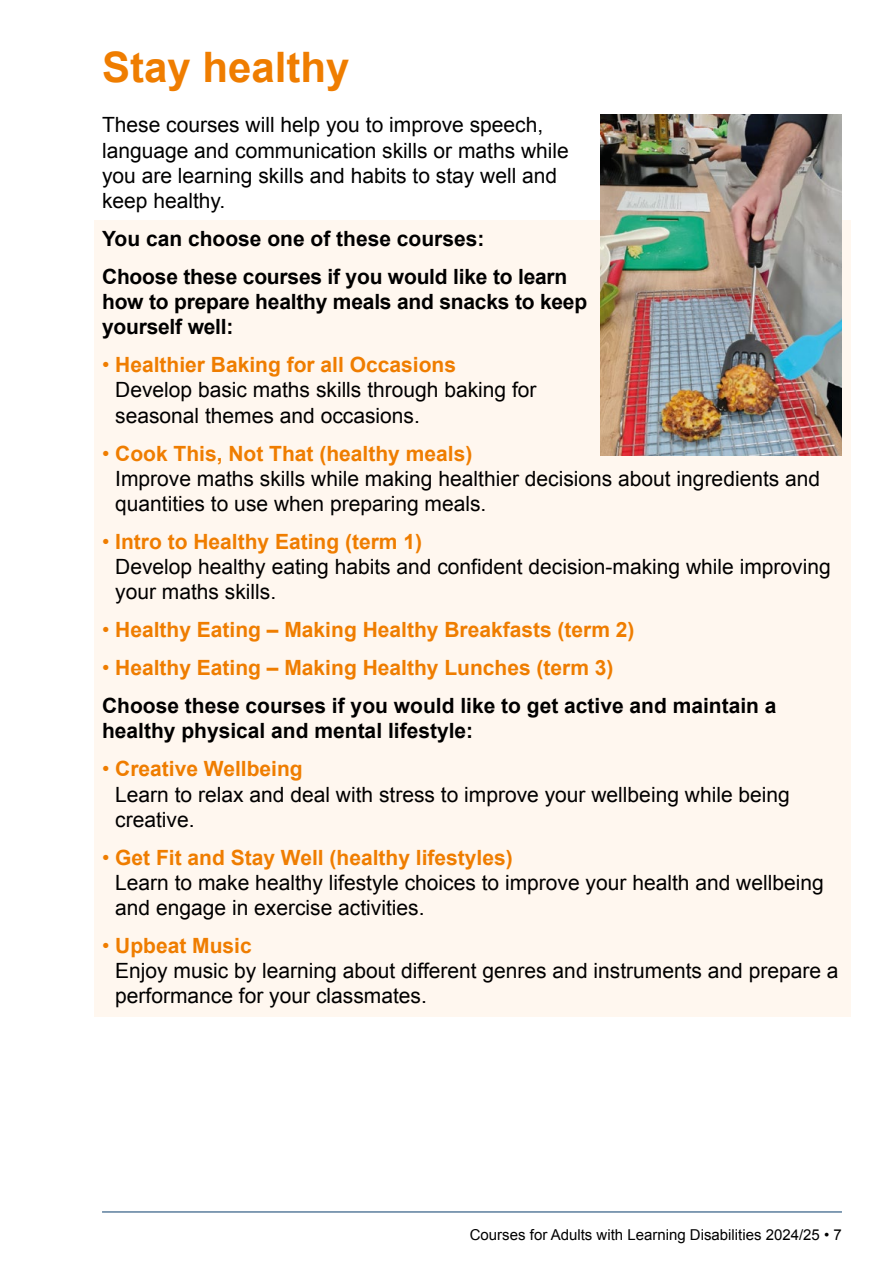
<style>
.page{position:relative;width:893px;height:1263px;background:#fff}
.page>*{position:absolute;margin:0;border:0;box-sizing:border-box;transform-origin:0 0}
.t1{font:700 42px "Arial";color:#ef7d00}
.t2{font:21px/25.2px "Arial";color:#000}
.t3{font:700 21px/38px "Arial";color:#000}
.t4{font:700 21px "Arial";color:#ef7d00}
.t5{font:15px "Arial";color:#000}
.s1{color:#ef7d00}
.s2{font-weight:700;color:#ef7d00}
.s3{font-weight:400}
.s4{font-weight:400;color:#ef7d00}
</style>
<div class="page">
<hr style="left:102px;top:1211px;width:740px;height:1px;background:#093c6b">
<div style="left:94px;top:220px;width:756px;height:39px;background:#fff7ef"></div>
<div style="left:94px;top:258px;width:756px;height:89px;background:#fff7ef"></div>
<div style="left:94px;top:346px;width:756px;height:90px;background:#fff7ef"></div>
<div style="left:94px;top:435px;width:756px;height:89px;background:#fff7ef"></div>
<div style="left:94px;top:523px;width:756px;height:89px;background:#fff7ef"></div>
<div style="left:94px;top:611px;width:756px;height:39px;background:#fff7ef"></div>
<div style="left:94px;top:649px;width:756px;height:39px;background:#fff7ef"></div>
<div style="left:94px;top:687px;width:756px;height:64px;background:#fff7ef"></div>
<div style="left:94px;top:750px;width:756px;height:90px;background:#fff7ef"></div>
<div style="left:94px;top:839px;width:756px;height:89px;background:#fff7ef"></div>
<div style="left:94px;top:927px;width:756px;height:89px;background:#fff7ef"></div>
<img style="left:600px;top:115px;width:242px;height:340px">
<h1 class="t1" style="left:102px;top:39px;width:249px">Stay healthy</h1>
<p class="t2" style="left:102px;top:113px;width:468px">These courses will help you to improve speech, language and communication skills or maths while you are learning skills and habits to stay well and keep healthy.</p>
<p class="t3" style="left:102px;top:220px;width:467px">You can choose one of these courses:<br>Choose these courses if you would like to learn</p>
<p class="t3" style="left:102px;top:290px;width:487px;line-height:25.2px">how to prepare healthy meals and snacks to keep yourself well:</p>
<p class="t2" style="left:115px;top:352px;width:423px;text-indent:-13px"><span class="s1">•</span> <span class="s2">Healthier Baking for all Occasions<br></span>Develop basic maths skills through baking for seasonal themes and occasions.</p>
<p class="t2" style="left:115px;top:441px;width:706px;text-indent:-13px"><span class="s1">•</span> <span class="s2">Cook This, Not That (healthy meals)<br></span>Improve maths skills while making healthier decisions about ingredients and quantities to use when preparing meals.</p>
<p class="t2" style="left:115px;top:529px;width:717px;text-indent:-13px"><span class="s1">•</span> <span class="s2">Intro to Healthy Eating (term 1)<br></span>Develop healthy eating habits and confident decision-making while improving your maths skills.</p>
<p class="t4" style="left:102px;top:616px;width:534px"><span class="s3">•</span> Healthy Eating – Making Healthy Breakfasts (term 2)</p>
<p class="t3" style="left:102px;top:650px;width:676px"><span class="s4">•</span> <span class="s1">Healthy Eating – Making Healthy Lunches (term 3)<br></span>Choose these courses if you would like to get active and maintain a</p>
<p class="t3" style="left:102px;top:713px;width:373px">healthy physical and mental lifestyle:</p>
<p class="t2" style="left:115px;top:756px;width:676px;text-indent:-13px"><span class="s1">•</span> <span class="s2">Creative Wellbeing<br></span>Learn to relax and deal with stress to improve your wellbeing while being creative.</p>
<p class="t2" style="left:115px;top:845px;width:710px;text-indent:-13px"><span class="s1">•</span> <span class="s2">Get Fit and Stay Well (healthy lifestyles)<br></span>Learn to make healthy lifestyle choices to improve your health and wellbeing and engage in exercise activities.</p>
<p class="t2" style="left:115px;top:933px;width:725px;text-indent:-13px"><span class="s1">•</span> <span class="s2">Upbeat Music<br></span>Enjoy music by learning about different genres and instruments and prepare a performance for your classmates.</p>
<p class="t5" style="left:470px;top:1225px;width:374px">Courses for Adults with Learning Disabilities 2024/25 • 7</p>
</div>
